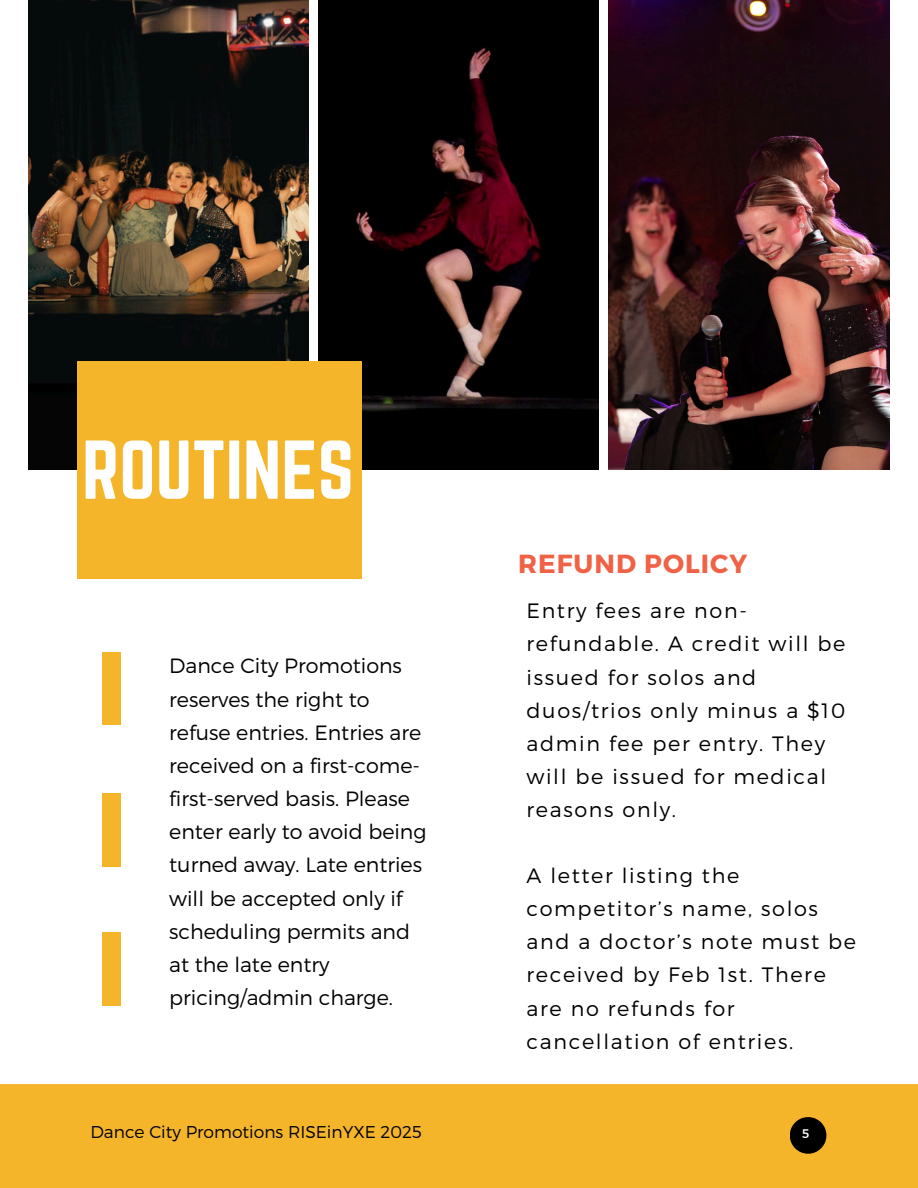
<style>
.page{position:relative;width:918px;height:1188px;background:#fff}
.page>*{position:absolute;margin:0;border:0;box-sizing:border-box;transform-origin:0 0}
.t1{font:72.9px "Norwester";color:#fff}
.t2{font:700 26.25px "Montserrat";letter-spacing:.04em;color:#f06246}
.t3{font:300 20.7px/33.2px "Montserrat";letter-spacing:.08em;color:#000}
.t4{font:300 20.7px/33.2px "Montserrat";color:#000}
.t5{font:300 17.1px "Montserrat";color:#000}
.t6{font:12.45px "Montserrat";color:#fff}
</style>
<div class="page">
<img style="left:28px;top:0;width:281px;height:469px">
<img style="left:319px;top:0;width:280px;height:469px">
<img style="left:609px;top:0;width:280px;height:469px">
<div style="left:77px;top:362px;width:285px;height:217px;background:#f4b52a"></div>
<div style="left:102px;top:652px;width:18px;height:73px;background:#f4b52a"></div>
<div style="left:102px;top:794px;width:18px;height:73px;background:#f4b52a"></div>
<div style="left:102px;top:932px;width:18px;height:73px;background:#f4b52a"></div>
<div style="left:0;top:1085px;width:918px;height:103px;background:#f4b52a"></div>
<svg style="left:790px;top:1117px;width:36px;height:37px"></svg>
<p class="t1" style="left:82px;top:426px;width:274px">ROUTINES</p>
<h1 class="t4" style="left:169px;top:648px;width:259px">Dance City Promotions reserves the right to refuse entries. Entries are received on a first-come&shy;first-served basis. Please enter early to avoid being turned away. Late entries will be accepted only if scheduling permits and at the late entry pricing/admin charge.</h1>
<p class="t2" style="left:518px;top:546px;width:231px">REFUND POLICY</p>
<p class="t3" style="left:527px;top:593px;width:320px">Entry fees are non&shy;refundable. A credit will be issued for solos and duos/trios only minus a $10 admin fee per entry. They will be issued for medical reasons only.</p>
<p class="t3" style="left:527px;top:858px;width:331px">A letter listing the competitor’s name, solos and a doctor’s note must be received by Feb 1st. There are no refunds for cancellation of entries.</p>
<h2 class="t5" style="left:90px;top:1121px;width:333px">Dance City Promotions RISEinYXE 2025</h2>
<p class="t6" style="left:802px;top:1126px;width:9px">5</p>
</div>
